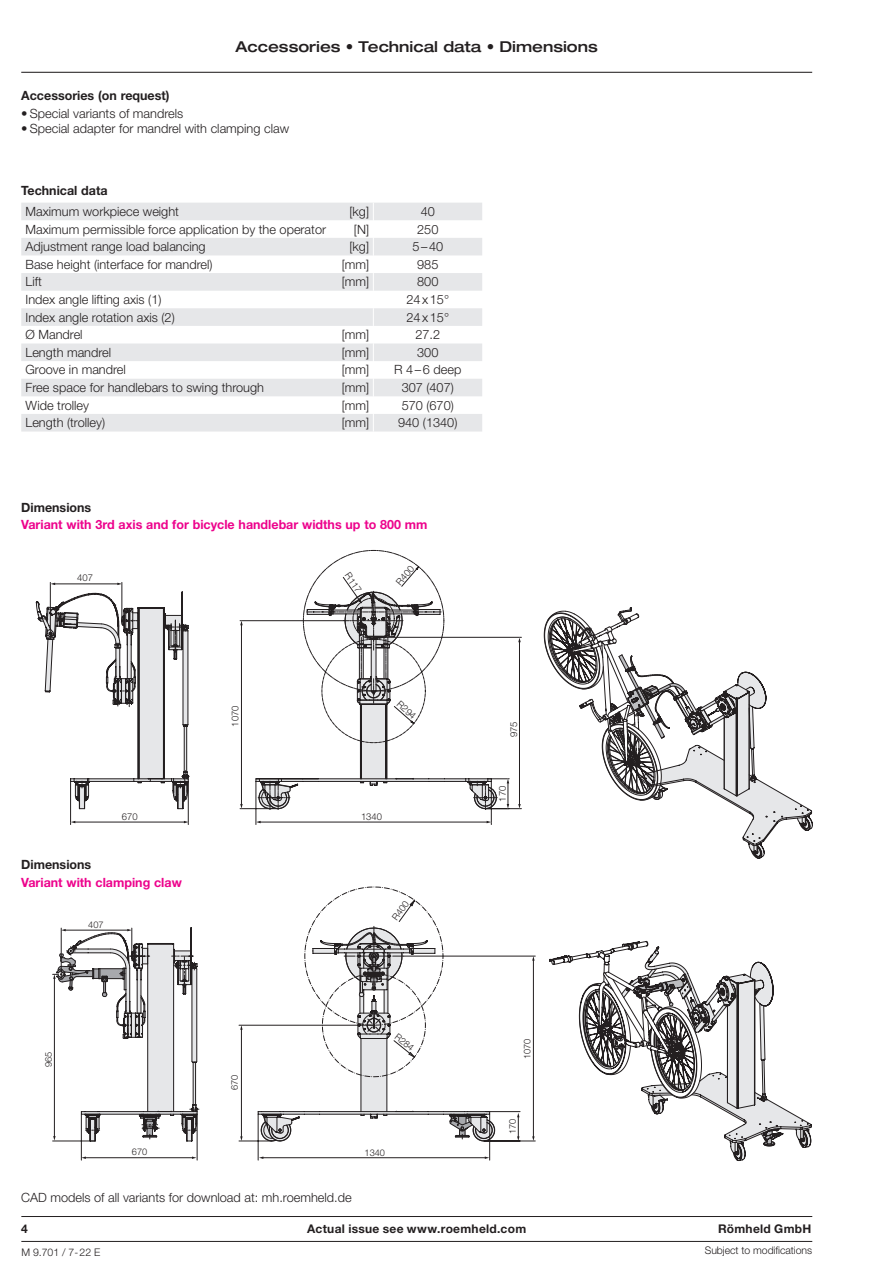
<style>
.page{position:relative;width:893px;height:1263px;background:#fff}
.page>*{position:absolute;margin:0;border:0;box-sizing:border-box;transform-origin:0 0}
.t1{font:500 expanded 15px "Helvetica Neue LT Pro";color:#231f20}
.t2{font:300 12.75px "Helvetica Neue LT Pro";color:#231f20}
.t3{font:700 12.75px "Helvetica Neue LT Pro";color:#ed028c}
.t4{font:700 12.75px "Helvetica Neue LT Pro";color:#231f20}
.t5{font:700 12px "Helvetica Neue LT Pro";letter-spacing:.025em;color:#231f20}
.t6{font:300 10.5px "Helvetica Neue LT Pro";letter-spacing:-.005em;color:#231f20}
.t7{font:300 9.45px "Helvetica Neue LT Pro";color:#231f20}
.t8{font:300 9.15px "Helvetica Neue LT Pro";color:#231f20}
</style>
<div class="page">
<hr style="left:21px;top:72px;width:791px;height:1px;background:#231f20">
<svg style="left:37px;top:566px;width:485px;height:259px"></svg>
<hr style="left:74px;top:822px;width:111px;height:1px;background:#231f20">
<hr style="left:260px;top:822px;width:227px;height:1px;background:#231f20">
<hr style="left:241px;top:624px;width:1px;height:181px;background:#231f20">
<hr style="left:519px;top:641px;width:1px;height:164px;background:#231f20">
<svg style="left:518px;top:804px;width:3px;height:5px"></svg>
<svg style="left:507px;top:779px;width:2px;height:30px"></svg>
<hr style="left:54px;top:584px;width:64px;height:1px;background:#231f20">
<svg style="left:52px;top:955px;width:484px;height:205px"></svg>
<hr style="left:85px;top:1157px;width:108px;height:1px;background:#231f20">
<svg style="left:81px;top:1156px;width:5px;height:3px"></svg>
<hr style="left:263px;top:1157px;width:223px;height:1px;background:#231f20">
<svg style="left:259px;top:1156px;width:4px;height:3px"></svg>
<hr style="left:241px;top:1029px;width:1px;height:108px;background:#231f20">
<svg style="left:240px;top:1025px;width:3px;height:5px"></svg>
<svg style="left:240px;top:1136px;width:3px;height:5px"></svg>
<hr style="left:533px;top:960px;width:1px;height:177px;background:#231f20">
<svg style="left:532px;top:956px;width:3px;height:5px"></svg>
<svg style="left:532px;top:1136px;width:3px;height:5px"></svg>
<svg style="left:517px;top:1113px;width:2px;height:28px"></svg>
<svg style="left:257px;top:887px;width:238px;height:255px"></svg>
<svg style="left:53px;top:927px;width:145px;height:215px"></svg>
<svg style="left:549px;top:941px;width:262px;height:219px"></svg>
<svg style="left:544px;top:607px;width:269px;height:251px"></svg>
<svg style="left:21px;top:203px;width:461px;height:229px;fill:#e6e7e9"></svg>
<svg style="left:373px;top:203px;width:1px;height:229px"></svg>
<hr style="left:21px;top:1241px;width:791px;height:1px;background:#231f20">
<hr style="left:21px;top:1216px;width:791px;height:1px;background:#231f20">
<p class="t1" style="left:236px;top:37px;width:364px">Accessories • Technical data • Dimensions</p>
<p class="t4" style="left:21px;top:88px;width:150px">Accessories (on request)</p>
<p class="t2" style="left:21px;top:105px;width:164px">• Special variants of mandrels</p>
<p class="t2" style="left:21px;top:120px;width:269px">• Special adapter for mandrel with clamping claw</p>
<p class="t4" style="left:21px;top:182px;width:88px">Technical data</p>
<p class="t2" style="left:26px;top:204px;width:155px">Maximum workpiece weight</p>
<p class="t2" style="left:349px;top:204px;width:21px">[kg]</p>
<p class="t2" style="left:421px;top:204px;width:16px">40</p>
<p class="t2" style="left:26px;top:221px;width:302px">Maximum permissible force application by the operator</p>
<p class="t2" style="left:354px;top:221px;width:17px">[N]</p>
<p class="t2" style="left:417px;top:221px;width:23px">250</p>
<p class="t2" style="left:26px;top:239px;width:182px">Adjustment range load balancing</p>
<p class="t2" style="left:349px;top:239px;width:21px">[kg]</p>
<p class="t2" style="left:412px;top:239px;width:32px">5–40</p>
<p class="t2" style="left:26px;top:256px;width:189px">Base height (interface for mandrel)</p>
<p class="t2" style="left:342px;top:256px;width:29px">[mm]</p>
<p class="t2" style="left:417px;top:256px;width:23px">985</p>
<p class="t2" style="left:26px;top:274px;width:18px">Lift</p>
<p class="t2" style="left:342px;top:274px;width:29px">[mm]</p>
<p class="t2" style="left:417px;top:274px;width:23px">800</p>
<p class="t2" style="left:26px;top:292px;width:138px">Index angle lifting axis (1)</p>
<p class="t2" style="left:406px;top:292px;width:44px">24x15°</p>
<p class="t2" style="left:26px;top:309px;width:151px">Index angle rotation axis (2)</p>
<p class="t2" style="left:406px;top:309px;width:44px">24x15°</p>
<p class="t2" style="left:26px;top:327px;width:59px">Ø Mandrel</p>
<p class="t2" style="left:342px;top:327px;width:29px">[mm]</p>
<p class="t2" style="left:415px;top:327px;width:26px">27.2</p>
<p class="t2" style="left:26px;top:344px;width:87px">Length mandrel</p>
<p class="t2" style="left:342px;top:344px;width:29px">[mm]</p>
<p class="t2" style="left:417px;top:344px;width:23px">300</p>
<p class="t2" style="left:26px;top:362px;width:102px">Groove in mandrel</p>
<p class="t2" style="left:342px;top:362px;width:29px">[mm]</p>
<p class="t2" style="left:394px;top:362px;width:69px">R 4–6 deep</p>
<p class="t2" style="left:26px;top:380px;width:240px">Free space for handlebars to swing through</p>
<p class="t2" style="left:342px;top:380px;width:29px">[mm]</p>
<p class="t2" style="left:402px;top:380px;width:54px">307 (407)</p>
<p class="t2" style="left:26px;top:397px;width:65px">Wide trolley</p>
<p class="t2" style="left:342px;top:397px;width:29px">[mm]</p>
<p class="t2" style="left:402px;top:397px;width:54px">570 (670)</p>
<p class="t2" style="left:26px;top:415px;width:81px">Length (trolley)</p>
<p class="t2" style="left:342px;top:415px;width:29px">[mm]</p>
<p class="t2" style="left:398px;top:415px;width:61px">940 (1340)</p>
<p class="t4" style="left:21px;top:499px;width:72px">Dimensions</p>
<p class="t3" style="left:21px;top:517px;width:408px">Variant with 3rd axis and for bicycle handlebar widths up to 800 mm</p>
<p class="t7" style="left:77px;top:572px;width:17px">407</p>
<p class="t7" style="left:352px;top:570px;width:24px;rotate:56deg">R117</p>
<p class="t7" style="left:394px;top:580px;width:24px;rotate:-49deg">R400</p>
<p class="t7" style="left:229px;top:726px;width:23px;rotate:-90deg">1070</p>
<p class="t7" style="left:402px;top:698px;width:24px;rotate:42deg">R294</p>
<p class="t7" style="left:122px;top:811px;width:17px">670</p>
<p class="t7" style="left:361px;top:811px;width:23px">1340</p>
<p class="t4" style="left:21px;top:857px;width:72px">Dimensions</p>
<p class="t3" style="left:21px;top:874px;width:162px">Variant with clamping claw</p>
<p class="t8" style="left:88px;top:919px;width:17px">407</p>
<p class="t8" style="left:43px;top:1067px;width:17px;rotate:-90deg">965</p>
<p class="t8" style="left:229px;top:1090px;width:17px;rotate:-90deg">670</p>
<p class="t8" style="left:390px;top:916px;width:23px;rotate:-54deg">R400</p>
<p class="t8" style="left:399px;top:1031px;width:23px;rotate:38deg">R284</p>
<p class="t8" style="left:132px;top:1146px;width:17px">670</p>
<p class="t8" style="left:365px;top:1147px;width:22px">1340</p>
<p class="t2" style="left:21px;top:1189px;width:332px">CAD models of all variants for download at: mh.roemheld.de</p>
<p class="t7" style="left:508px;top:737px;width:17px;rotate:-90deg">975</p>
<p class="t7" style="left:497px;top:801px;width:17px;rotate:-90deg">170</p>
<p class="t8" style="left:521px;top:1059px;width:22px;rotate:-90deg">1070</p>
<p class="t8" style="left:507px;top:1134px;width:17px;rotate:-90deg">170</p>
<p class="t5" style="left:21px;top:1221px;width:8px">4</p>
<p class="t5" style="left:307px;top:1221px;width:220px">Actual issue see www.roemheld.com</p>
<p class="t5" style="left:718px;top:1221px;width:95px">Römheld GmbH</p>
<p class="t6" style="left:21px;top:1246px;width:81px">M 9.701 / 7-22 E</p>
<p class="t6" style="left:705px;top:1243px;width:109px">Subject to modifications</p>
</div>
